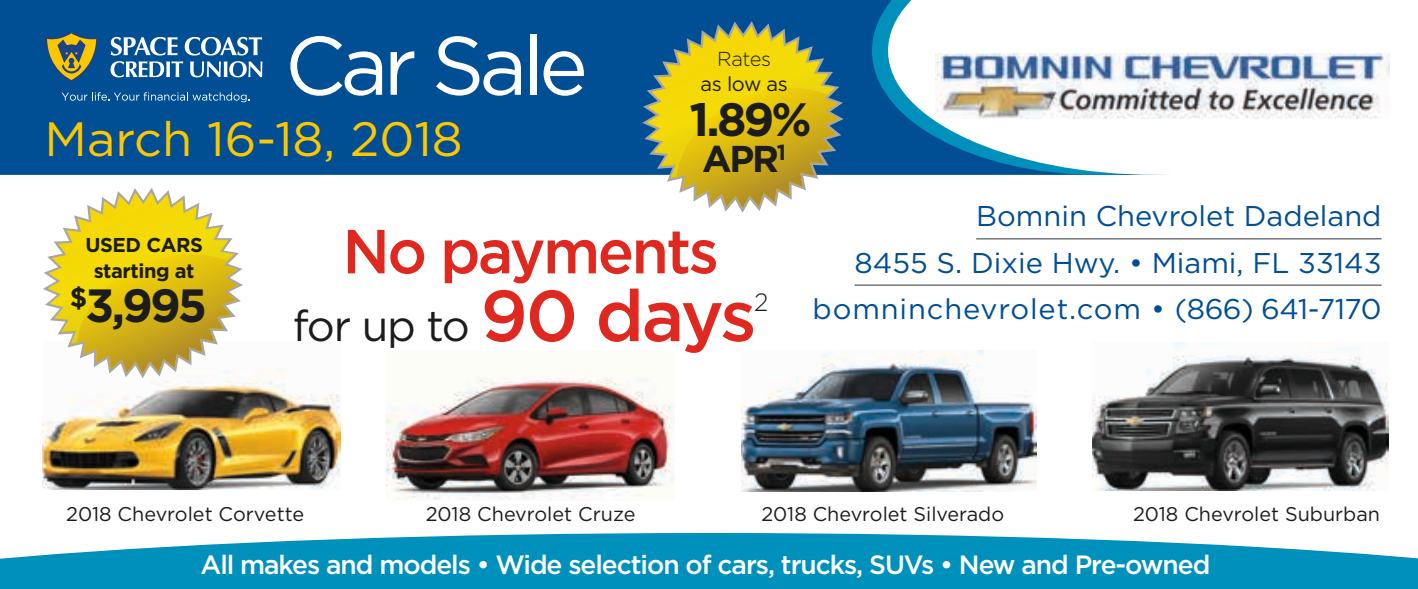
<style>
.page{position:relative;width:1418px;height:589px;background:#fff}
.page>*{position:absolute;margin:0;border:0;box-sizing:border-box;transform-origin:0 0}
.t1{font:82.35px "Gotham";letter-spacing:-.06em;color:#fff}
.t2{font:500 61.88px "Gotham";letter-spacing:-.04em;color:#df281f}
.t3{font:48.15px "Gotham";color:#fdc700}
.t4{font:700 46.8px "Gotham";color:#1c1c1a}
.t5{font:700 46.57px "Gotham";color:#1c1c1a}
.t6{font:43.2px "Gotham";letter-spacing:-.035em;color:#1c1c1a}
.t7{font:700 37.35px "Gotham";color:#1c1c1a}
.t8{font:28.57px/46.4px "Gotham";color:#004e94;text-align:right}
.t9{font:500 26.32px "Gotham";letter-spacing:-.04em;color:#fff}
.t10{font:300 24.97px "Gotham";color:#1c1c1a}
.t11{font:20.25px "Gotham";letter-spacing:-.02em;color:#1c1c1a}
.t12{font:300 20.25px "Gotham";letter-spacing:-.025em;color:#1c1c1a}
.t13{font:700 20.03px/25.2px "Gotham";letter-spacing:-.02em;color:#1c1c1a;text-align:center}
.t14{font:19.8px "Gotham";color:#1c1c1a}
.s1{font-weight:500;font-size:71.77px;color:#df281f}
</style>
<div class="page">
<svg style="left:0;top:533px;width:1418px;height:55px;background:#249fc5"></svg>
<div style="left:0;top:0;width:872px;height:175px;background:#004e94"></div>
<svg style="left:872px;top:0;width:16px;height:175px;background:#0065a2"></svg>
<svg style="left:888px;top:0;width:502px;height:175px"></svg>
<svg style="left:642px;top:21px;width:201px;height:191px;fill:#004e94"></svg>
<svg style="left:647px;top:26px;width:191px;height:182px"></svg>
<svg style="left:647px;top:25px;width:187px;height:153px;background:#bab12d"></svg>
<svg style="left:45px;top:30px;width:53px;height:53px;background:#667758"></svg>
<svg style="left:111px;top:37px;width:67px;height:18px"></svg>
<svg style="left:185px;top:37px;width:77px;height:18px"></svg>
<svg style="left:111px;top:61px;width:72px;height:16px"></svg>
<svg style="left:190px;top:61px;width:72px;height:16px"></svg>
<svg style="left:62px;top:92px;width:187px;height:10px;background:#2f6ea7"></svg>
<img style="left:43px;top:368px;width:297px;height:121px">
<img style="left:386px;top:377px;width:288px;height:123px">
<img style="left:741px;top:350px;width:296px;height:140px">
<img style="left:1092px;top:342px;width:296px;height:148px">
<hr style="left:976px;top:238px;width:405px;height:1px;background:#65666a">
<hr style="left:854px;top:284px;width:527px;height:1px;background:#65666a">
<svg style="left:43px;top:188px;width:200px;height:190px"></svg>
<svg style="left:48px;top:192px;width:190px;height:181px"></svg>
<svg style="left:48px;top:191px;width:186px;height:152px"></svg>
<img style="left:935px;top:54px;width:454px;height:64px">
<h1 class="t1" style="left:285px;top:13px;width:305px">Car Sale</h1>
<h3 class="t3" style="left:45px;top:108px;width:420px">March 16-18, 2018</h3>
<p class="t12" style="left:717px;top:46px;width:55px">Rates</p>
<p class="t11" style="left:700px;top:71px;width:89px">as low as</p>
<h3 class="t4" style="left:689px;top:89px;width:124px">1.89%</h3>
<h3 class="t7" style="left:702px;top:134px;width:85px">APR<sup>1</sup></h3>
<p class="t13" style="left:85px;top:232px;width:119px">USED CARS starting at</p>
<h3 class="t5" style="left:70px;top:275px;width:139px"><sup>$</sup>3,995</h3>
<h2 class="t2" style="left:342px;top:211px;width:378px">No payments</h2>
<h3 class="t6" style="left:293px;top:298px;width:465px">for up to <span class="s1">90 days</span></h3>
<p class="t10" style="left:754px;top:286px;width:16px">2</p>
<p class="t8" style="left:812px;top:192px;width:570px">Bomnin Chevrolet Dadeland<br>8455 S. Dixie Hwy. • Miami, FL 33143 bomninchevrolet.com • (866) 641-7170</p>
<p class="t14" style="left:66px;top:501px;width:239px">2018 Chevrolet Corvette</p>
<p class="t14" style="left:426px;top:501px;width:211px">2018 Chevrolet Cruze</p>
<p class="t14" style="left:761px;top:500px;width:244px">2018 Chevrolet Silverado</p>
<p class="t14" style="left:1133px;top:500px;width:249px">2018 Chevrolet Suburban</p>
<p class="t9" style="left:200px;top:546px;width:1011px">All makes and models • Wide selection of cars, trucks, SUVs • New and Pre-owned</p>
</div>
